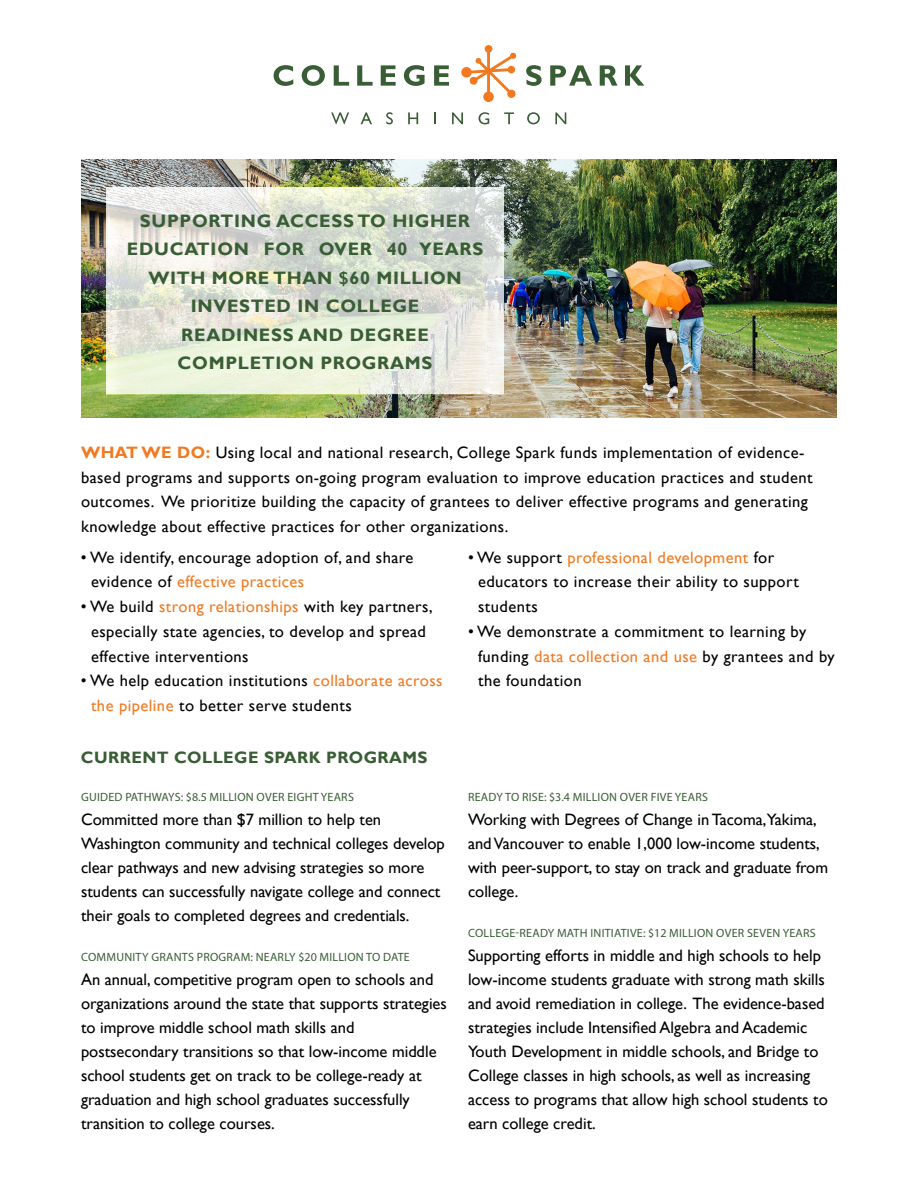
<style>
.page{position:relative;width:918px;height:1188px;background:#fff}
.page>*{position:absolute;margin:0;border:0;box-sizing:border-box;transform-origin:0 0}
.t1{font:700 18px "Gill Sans";letter-spacing:.04em;color:#395d35}
.t2{font:16.5px/24px "Gill Sans";color:#000}
.t3{font:16.5px/24.8px "Gill Sans";letter-spacing:.025em;color:#000}
.t4{font:700 16.5px "Gill Sans";letter-spacing:.025em;color:#395d35}
.t5{font:12px "Myriad Pro";letter-spacing:.02em;color:#395d35}
.s1{font-weight:700;color:#f17a21}
.s2{color:#f17a21}
</style>
<div class="page">
<img style="left:81px;top:159px;width:756px;height:259px">
<svg style="left:331px;top:112px;width:18px;height:12px"></svg>
<svg style="left:361px;top:112px;width:11px;height:12px"></svg>
<svg style="left:386px;top:112px;width:7px;height:12px"></svg>
<svg style="left:408px;top:112px;width:10px;height:12px"></svg>
<svg style="left:434px;top:112px;width:2px;height:12px"></svg>
<svg style="left:452px;top:112px;width:11px;height:12px"></svg>
<svg style="left:479px;top:112px;width:10px;height:12px"></svg>
<svg style="left:504px;top:112px;width:10px;height:12px"></svg>
<svg style="left:527px;top:112px;width:13px;height:12px"></svg>
<svg style="left:555px;top:112px;width:11px;height:12px"></svg>
<svg style="left:274px;top:65px;width:19px;height:21px"></svg>
<svg style="left:302px;top:65px;width:23px;height:21px"></svg>
<svg style="left:334px;top:65px;width:15px;height:21px"></svg>
<svg style="left:357px;top:65px;width:16px;height:21px"></svg>
<svg style="left:381px;top:65px;width:15px;height:21px"></svg>
<svg style="left:404px;top:65px;width:21px;height:21px"></svg>
<svg style="left:434px;top:65px;width:15px;height:21px"></svg>
<svg style="left:526px;top:65px;width:16px;height:21px"></svg>
<svg style="left:550px;top:65px;width:42px;height:21px"></svg>
<svg style="left:600px;top:65px;width:18px;height:21px"></svg>
<svg style="left:625px;top:65px;width:19px;height:21px"></svg>
<svg style="left:461px;top:45px;width:56px;height:57px"></svg>
<div style="left:109px;top:190px;width:414px;height:223px;background:#000;opacity:.75"></div>
<svg style="left:107px;top:187px;width:397px;height:207px;background:#e3e6d9"></svg>
<p class="t1" style="left:140px;top:210px;width:26px">SUPPORT</p>
<p class="t1" style="left:234px;top:210px;width:56px">ING ACCESS</p>
<p class="t1" style="left:358px;top:210px;width:72px">TO HIGHER</p>
<p class="t1" style="left:127px;top:238px;width:15px">EDUCAT</p>
<p class="t1" style="left:211px;top:238px;width:23px">ION</p>
<p class="t1" style="left:264px;top:238px;width:27px">FOR</p>
<p class="t1" style="left:319px;top:238px;width:42px">OVER</p>
<p class="t1" style="left:387px;top:238px;width:59px">40 YEARS</p>
<p class="t1" style="left:148px;top:267px;width:79px">WITH MORE</p>
<p class="t1" style="left:273px;top:267px;width:16px">THAN</p>
<p class="t1" style="left:339px;top:267px;width:107px">$60 MILLION</p>
<p class="t1" style="left:191px;top:295px;width:50px">INVESTED</p>
<p class="t1" style="left:297px;top:295px;width:43px">IN COLLEGE</p>
<p class="t1" style="left:181px;top:324px;width:15px">READ</p>
<p class="t1" style="left:236px;top:324px;width:20px">INESS</p>
<p class="t1" style="left:298px;top:324px;width:16px">AND</p>
<p class="t1" style="left:350px;top:324px;width:14px">DEGREE</p>
<p class="t1" style="left:178px;top:352px;width:15px">COMPLET</p>
<p class="t1" style="left:276px;top:352px;width:23px">ION</p>
<p class="t1" style="left:320px;top:352px;width:15px">PROGRAMS</p>
<p class="t3" style="left:81px;top:440px;width:733px"><span class="s1">WHAT WE DO:</span> Using local and national research, College Spark funds implementation of evidence&shy;based programs and supports on-going program evaluation to improve education practices and student outcomes. We prioritize building the capacity of grantees to deliver effective programs and generating knowledge about effective practices for other organizations.</p>
<p class="t3" style="left:91px;top:545px;width:324px;text-indent:-10px">• We identify, encourage adoption of, and share evidence of <span class="s2">effective practices</span></p>
<p class="t3" style="left:91px;top:595px;width:343px;text-indent:-10px">• We build <span class="s2">strong relationships</span> with key partners, especially state agencies, to develop and spread effective interventions</p>
<p class="t3" style="left:91px;top:669px;width:353px;text-indent:-10px">• We help education institutions <span class="s2">collaborate across the pipeline</span> to better serve students</p>
<p class="t4" style="left:81px;top:747px;width:348px">CURRENT COLLEGE SPARK PROGRAMS</p>
<p class="t5" style="left:81px;top:789px;width:214px">GUIDED PATHWAYS: $8.5 MILLION OVER EIGHT</p>
<p class="t5" style="left:321px;top:789px;width:33px">YEARS</p>
<p class="t2" style="left:81px;top:807px;width:365px">Committed more than $7 million to help ten Washington community and technical colleges develop clear pathways and new advising strategies so more students can successfully navigate college and connect their goals to completed degrees and credentials.</p>
<p class="t5" style="left:81px;top:950px;width:17px">COMM</p>
<p class="t5" style="left:116px;top:950px;width:148px">UNITY GRANTS PROGRAM: NEA</p>
<p class="t5" style="left:278px;top:950px;width:113px">RLY $20 MILLION TO DATE</p>
<p class="t2" style="left:81px;top:968px;width:367px">An annual, competitive program open to schools and organizations around the state that supports strategies to improve middle school math skills and postsecondary transitions so that low-income middle school students get on track to be college-ready at graduation and high school graduates successfully transition to college courses.</p>
<p class="t3" style="left:478px;top:545px;width:322px;text-indent:-10px">• We support <span class="s2">professional development</span> for educators to increase their ability to support students</p>
<p class="t3" style="left:478px;top:619px;width:358px;text-indent:-10px">• We demonstrate a commitment to learning by funding <span class="s2">data collection and use</span> by grantees and by the foundation</p>
<p class="t5" style="left:468px;top:789px;width:240px">READY TO RISE: $3.4 MILLION OVER FIVE YEARS</p>
<p class="t2" style="left:468px;top:807px;width:362px">Working with Degrees of Change in Tacoma,Yakima, and Vancouver to enable 1,000 low-income students, with peer-support, to stay on track and graduate from college.</p>
<p class="t5" style="left:468px;top:926px;width:348px">COLLEGE-READY MATH INITIATIVE: $12 MILLION OVER SEVEN YEARS</p>
<p class="t2" style="left:468px;top:944px;width:361px">Supporting efforts in middle and high schools to help low-income students graduate with strong math skills and avoid remediation in college. The evidence-based strategies include Intensified Algebra and Academic Youth Development in middle schools, and Bridge to College classes in high schools, as well as increasing access to programs that allow high school students to earn college credit.</p>
</div>
